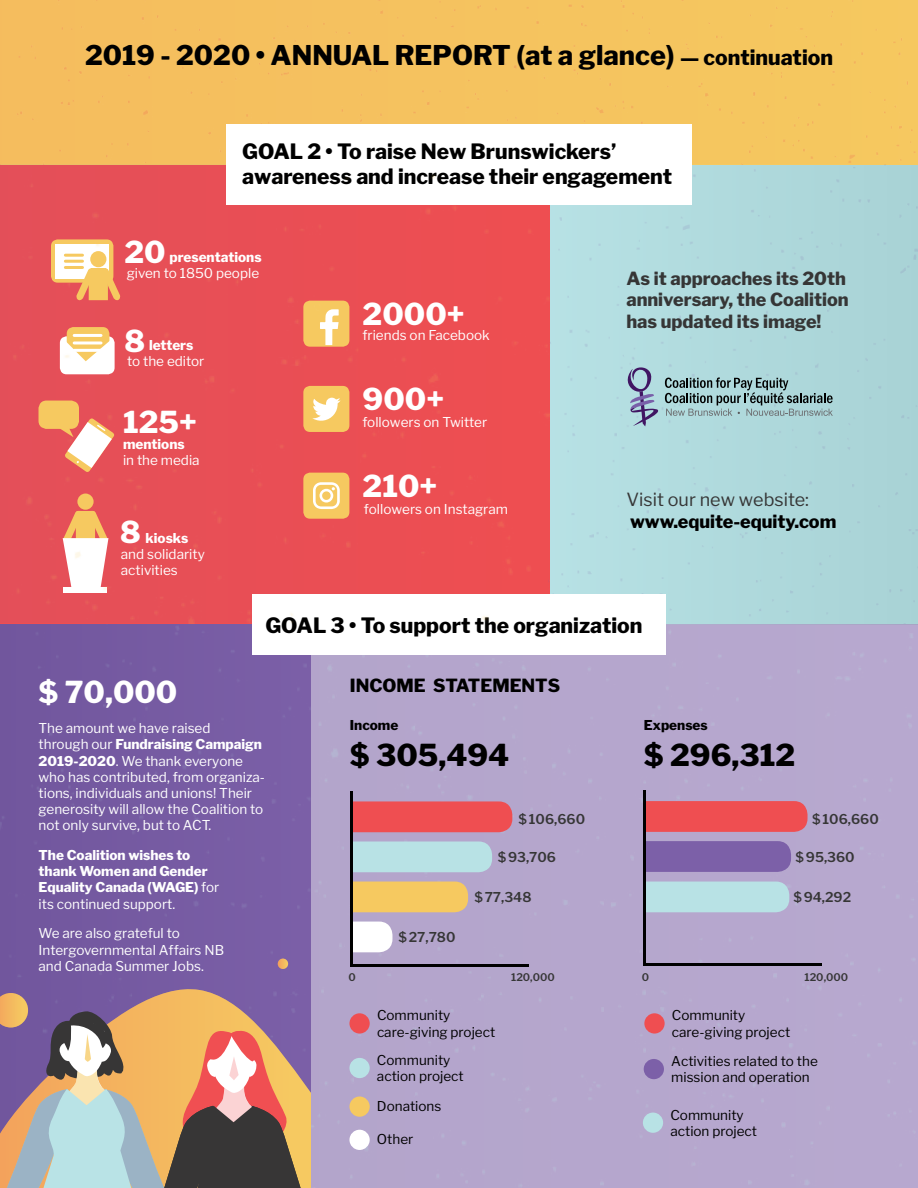
<style>
.page{position:relative;width:918px;height:1188px;background:#fff}
.page>*{position:absolute;margin:0;border:0;box-sizing:border-box;transform-origin:0 0}
.t1{font:800 30px "Libre Franklin";color:#fff}
.t2{font:800 30px "Libre Franklin";color:#000}
.t3{font:800 27px "Libre Franklin";color:#000}
.t4{font:800 21px/25.2px "Libre Franklin";color:#000}
.t5{font:800 18px/21.6px "Libre Franklin";color:#363636}
.t6{font:800 18px "Libre Franklin";color:#000}
.t7{font:18px "Libre Franklin";color:#363636}
.t8{font:13.5px/16.2px "Libre Franklin";color:#fff}
.t9{font:13.5px/16.2px "Libre Franklin";color:#000}
.t10{font:800 13.5px/16.2px "Libre Franklin";color:#fff}
.t11{font:600 13.5px "Libre Franklin";color:#363636}
.t12{font:800 13.5px "Libre Franklin";color:#000}
.t13{font:600 10.5px "Libre Franklin";color:#363636}
.s1{font-size:21px}
.s2{font-weight:800}
.s3{font-weight:400}
</style>
<div class="page">
<div style="left:0;top:624px;width:311px;height:360px;background:#765ba2"></div>
<div style="left:0;top:984px;width:311px;height:5px;background:#765ba2"></div>
<svg style="left:278px;top:959px;width:10px;height:10px"></svg>
<div style="left:311px;top:623px;width:607px;height:565px;background:#b5a6cd"></div>
<svg style="left:0;top:993px;width:327px;height:195px;background:#af9386"></svg>
<div style="left:349px;top:1013px;width:21px;height:21px;background:#ef4e51;border-radius:50%"></div>
<div style="left:644px;top:1013px;width:21px;height:21px;background:#ef4e51;border-radius:50%"></div>
<div style="left:644px;top:1059px;width:20px;height:20px;background:#7c60a8;border-radius:50%"></div>
<div style="left:349px;top:1058px;width:21px;height:20px;background:#b8e2e5;border-radius:50%"></div>
<div style="left:643px;top:1113px;width:20px;height:20px;background:#b8e2e5;border-radius:50%"></div>
<div style="left:349px;top:1096px;width:21px;height:21px;background:#f6c960;border-radius:50%"></div>
<div style="left:349px;top:1130px;width:21px;height:20px;background:#fff;border-radius:50%"></div>
<div style="left:352px;top:801px;width:160px;height:31px;background:#ef4e51"></div>
<svg style="left:352px;top:922px;width:40px;height:30px"></svg>
<div style="left:352px;top:882px;width:116px;height:30px;background:#f6c960"></div>
<div style="left:352px;top:841px;width:140px;height:31px;background:#b8e2e5"></div>
<hr style="left:350px;top:791px;width:2px;height:176px;background:#000">
<hr style="left:350px;top:964px;width:178px;height:3px;background:#000">
<svg style="left:646px;top:801px;width:162px;height:31px;background:#ed5054"></svg>
<div style="left:646px;top:841px;width:145px;height:31px;background:#7c60a8"></div>
<div style="left:646px;top:882px;width:143px;height:30px;background:#b8e2e5"></div>
<hr style="left:643px;top:790px;width:3px;height:176px;background:#000">
<hr style="left:643px;top:963px;width:179px;height:3px;background:#000">
<div style="left:550px;top:162px;width:368px;height:462px;background:#afd9dc"></div>
<div style="left:0;top:0;width:918px;height:163px;background:#f5c25f"></div>
<div style="left:0;top:165px;width:549px;height:458px;background:#e94e55"></div>
<div style="left:226px;top:124px;width:466px;height:81px;background:#fff"></div>
<div style="left:252px;top:594px;width:414px;height:61px;background:#fff"></div>
<div style="left:60px;top:336px;width:55px;height:38px;background:#fff;border-radius:7px"></div>
<div style="left:67px;top:327px;width:42px;height:38px;background:#f6c960;border-radius:7px"></div>
<hr style="left:74px;top:334px;width:27px;height:3px;background:#fff">
<svg style="left:65px;top:338px;width:45px;height:27px"></svg>
<div style="left:303px;top:301px;width:46px;height:46px;background:#f6c960;border-radius:7px"></div>
<svg style="left:320px;top:309px;width:19px;height:36px"></svg>
<div style="left:303px;top:386px;width:46px;height:46px;background:#f6c960;border-radius:7px"></div>
<svg style="left:312px;top:397px;width:28px;height:24px"></svg>
<div style="left:303px;top:473px;width:46px;height:46px;background:#f6c960;border-radius:7px"></div>
<svg style="left:313px;top:482px;width:27px;height:27px"></svg>
<div style="left:51px;top:239px;width:62px;height:44px;background:#f6c960;border-radius:7px"></div>
<svg style="left:55px;top:244px;width:65px;height:57px"></svg>
<hr style="left:91px;top:268px;width:14px;height:3px;background:#f6c960">
<hr style="left:65px;top:254px;width:18px;height:3px;background:#f6c960">
<hr style="left:65px;top:260px;width:18px;height:3px;background:#f6c960">
<hr style="left:65px;top:266px;width:18px;height:3px;background:#f6c960">
<div style="left:39px;top:401px;width:40px;height:28px;background:#f6c960;border-radius:8px"></div>
<svg style="left:56px;top:417px;width:59px;height:55px"></svg>
<div style="left:77px;top:494px;width:17px;height:16px;background:#f6c960;border-radius:50%"></div>
<svg style="left:63px;top:511px;width:45px;height:82px"></svg>
<div style="left:64px;top:587px;width:43px;height:6px;background:#fff"></div>
<svg style="left:627px;top:364px;width:206px;height:62px"></svg>
<h2 class="t3" style="left:85px;top:39px;width:749px">2019 - 2020 • ANNUAL REPORT (at a glance) <span class="s1">— continuation</span></h2>
<h3 class="t4" style="left:242px;top:139px;width:431px">GOAL 2 • To raise New Brunswickers’ awareness and increase their engagement</h3>
<h1 class="t1" style="left:124px;top:234px;width:43px">20</h1>
<p class="t10" style="left:170px;top:249px;width:94px">presentations</p>
<p class="t8" style="left:127px;top:265px;width:134px">given to 1850 people</p>
<h1 class="t1" style="left:124px;top:323px;width:22px">8</h1>
<p class="t10" style="left:149px;top:337px;width:46px">letters</p>
<p class="t8" style="left:127px;top:353px;width:79px">to the editor</p>
<h1 class="t1" style="left:123px;top:404px;width:75px">125+</h1>
<p class="t10" style="left:123px;top:436px;width:63px">mentions</p>
<p class="t8" style="left:123px;top:452px;width:78px">in the media</p>
<h1 class="t1" style="left:120px;top:514px;width:22px">8</h1>
<p class="t10" style="left:146px;top:530px;width:44px">kiosks</p>
<p class="t8" style="left:121px;top:546px;width:85px">and solidarity activities</p>
<h1 class="t1" style="left:363px;top:296px;width:103px">2000+</h1>
<p class="t8" style="left:362px;top:327px;width:129px">friends on Facebook</p>
<h1 class="t1" style="left:363px;top:381px;width:83px">900+</h1>
<p class="t8" style="left:362px;top:414px;width:126px">followers on Twitter</p>
<h1 class="t1" style="left:363px;top:468px;width:76px">210+</h1>
<p class="t8" style="left:364px;top:501px;width:146px">followers on Instagram</p>
<h3 class="t5" style="left:626px;top:267px;width:224px">As it approaches its 20th anniversary, the Coalition has updated its image!</h3>
<h3 class="t7" style="left:626px;top:489px;width:184px">Visit our new website:</h3>
<h3 class="t6" style="left:630px;top:510px;width:208px">www.equite-equity.com</h3>
<h3 class="t4" style="left:265px;top:613px;width:379px">GOAL 3 • To support the organization</h3>
<h1 class="t1" style="left:39px;top:675px;width:140px">$ 70,000</h1>
<h3 class="t6" style="left:350px;top:675px;width:212px">INCOME STATEMENTS</h3>
<p class="t8" style="left:39px;top:720px;width:228px">The amount we have raised<br>through our <span class="s2">Fundraising Campaign<br>2019-2020</span>. We thank everyone who has contributed, from organiza&shy;tions, individuals and unions! Their generosity will allow the Coalition to not only survive, but to ACT.</p>
<p class="t10" style="left:39px;top:847px;width:182px">The Coalition wishes to thank Women and Gender<br>Equality Canada (WAGE) <span class="s3">for its continued support.</span></p>
<p class="t8" style="left:39px;top:925px;width:187px">We are also grateful to<br>Intergovernmental Affairs NB and Canada Summer Jobs.</p>
<p class="t12" style="left:350px;top:717px;width:50px">Income</p>
<h1 class="t2" style="left:350px;top:737px;width:161px">$ 305,494</h1>
<p class="t12" style="left:644px;top:717px;width:65px">Expenses</p>
<h1 class="t2" style="left:644px;top:737px;width:153px">$ 296,312</h1>
<p class="t11" style="left:519px;top:811px;width:68px">$106,660</p>
<p class="t11" style="left:812px;top:811px;width:68px">$106,660</p>
<p class="t11" style="left:498px;top:849px;width:60px">$93,706</p>
<p class="t11" style="left:474px;top:889px;width:59px">$77,348</p>
<p class="t11" style="left:796px;top:849px;width:61px">$95,360</p>
<p class="t11" style="left:793px;top:889px;width:59px">$94,292</p>
<p class="t11" style="left:398px;top:929px;width:59px">$27,780</p>
<p class="t13" style="left:349px;top:971px;width:9px">0</p>
<p class="t13" style="left:511px;top:971px;width:45px">120,000</p>
<p class="t13" style="left:642px;top:971px;width:9px">0</p>
<p class="t13" style="left:805px;top:971px;width:45px">120,000</p>
<p class="t9" style="left:377px;top:1007px;width:120px">Community care-giving project</p>
<p class="t9" style="left:672px;top:1007px;width:120px">Community care-giving project</p>
<p class="t9" style="left:671px;top:1053px;width:148px">Activities related to the mission and operation</p>
<p class="t9" style="left:377px;top:1052px;width:88px">Community action project</p>
<p class="t9" style="left:377px;top:1098px;width:66px">Donations</p>
<p class="t9" style="left:377px;top:1131px;width:38px">Other</p>
<p class="t9" style="left:670px;top:1107px;width:88px">Community action project</p>
</div>
